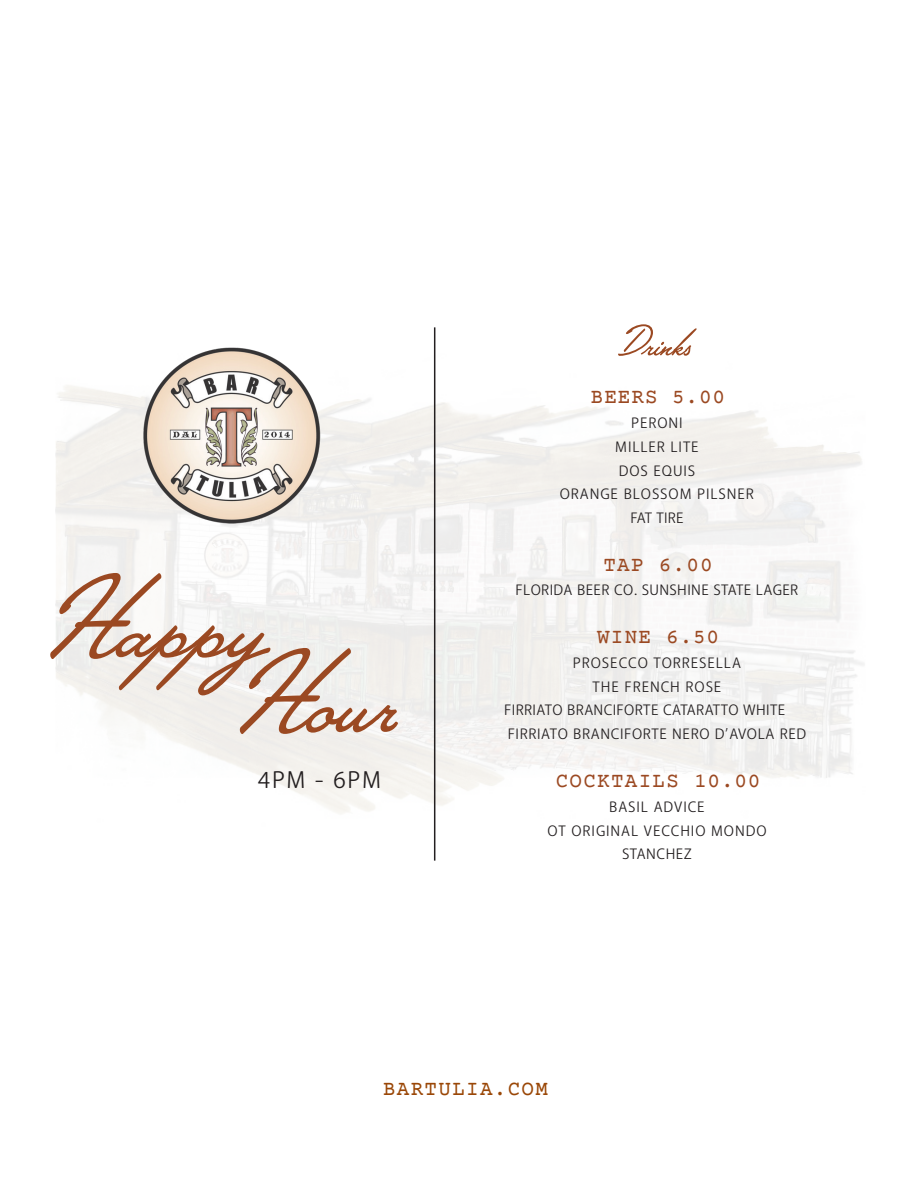
<style>
.page{position:relative;width:918px;height:1188px;background:#fff}
.page>*{position:absolute;margin:0;border:0;box-sizing:border-box;transform-origin:0 0}
.t1{font:150px "Lakeside";color:#9b4922}
.t2{font:54px "Lakeside";letter-spacing:-.01em;color:#9b4922}
.t3{font:24px "Anago";letter-spacing:.06em;color:#231f20}
.t4{font:21px "Courier Prime";letter-spacing:.06em;color:#9b4922}
.t5{font:21px "Courier Prime";letter-spacing:.06em;color:#9a4707}
.t6{font:15px/23.7px "Anago";letter-spacing:.06em;color:#231f20;text-align:center}
.t7{font:15px "Anago";letter-spacing:.04em;color:#231f20}
</style>
<div class="page">
<hr style="left:434px;top:327px;width:1px;height:534px;background:#231f20">
<img style="left:143px;top:347px;width:178px;height:177px">
<h1 class="t1" style="left:48px;top:514px;width:216px">Happy</h1>
<h1 class="t1" style="left:238px;top:589px;width:161px">Hour</h1>
<h3 class="t3" style="left:258px;top:765px;width:125px">4PM - 6PM</h3>
<h2 class="t2" style="left:618px;top:304px;width:73px">Drinks</h2>
<h3 class="t4" style="left:591px;top:385px;width:136px">BEERS 5.00</h3>
<p class="t6" style="left:560px;top:411px;width:196px">PERONI<br>MILLER LITE<br>DOS EQUIS<br>ORANGE BLOSSOM PILSNER<br>FAT TIRE</p>
<h3 class="t4" style="left:603px;top:553px;width:111px">TAP 6.00</h3>
<p class="t7" style="left:516px;top:581px;width:284px">FLORIDA BEER CO. SUNSHINE STATE LAGER</p>
<h3 class="t4" style="left:597px;top:625px;width:124px">WINE 6.50</h3>
<p class="t6" style="left:573px;top:651px;width:170px">PROSECCO TORRESELLA</p>
<p class="t6" style="left:593px;top:675px;width:130px">THE FRENCH ROSE</p>
<p class="t7" style="left:504px;top:701px;width:283px">FIRRIATO BRANCIFORTE CATARATTO WHITE</p>
<p class="t7" style="left:508px;top:725px;width:300px">FIRRIATO BRANCIFORTE NERO D’AVOLA RED</p>
<h3 class="t4" style="left:556px;top:769px;width:206px">COCKTAILS 10.00</h3>
<p class="t6" style="left:547px;top:795px;width:221px">BASIL ADVICE<br>OT ORIGINAL VECCHIO MONDO<br>STANCHEZ</p>
<h3 class="t5" style="left:383px;top:1077px;width:166px">BARTULIA.COM</h3>
</div>
